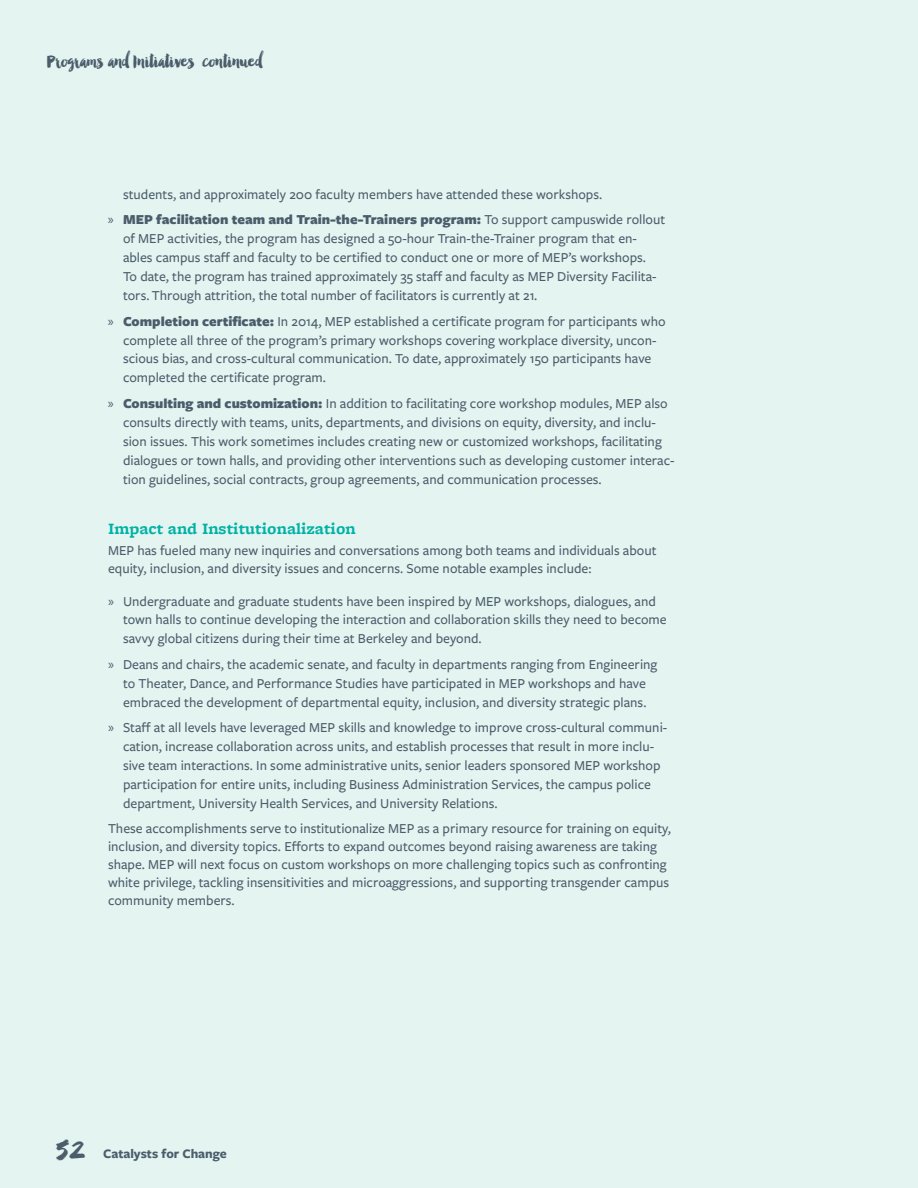
<style>
.page{position:relative;width:918px;height:1188px;background:#e4f4f1}
.page>*{position:absolute;margin:0;border:0;box-sizing:border-box;transform-origin:0 0}
.t1{font:36px "Manhattan Darling";color:#4b5d6b}
.t2{font:21px "Manhattan Darling";color:#4b5d6b}
.t3{font:700 16.5px "Freight Micro Pro";color:#00b2a5}
.t4{font:500 14.25px/18.9px "Freight Sans Pro";color:#4b5d6b}
.t5{font:700 13.5px "Freight Sans Pro";color:#4b5d6b}
.s1{font-family:"Myriad Pro";font-weight:400}
.s2{font-weight:900}
</style>
<div class="page">
<h2 class="t2" style="left:47px;top:53px;width:216px">Programs and Initiatives continued</h2>
<p class="t4" style="left:108px;top:181px;width:559px;line-height:25.7px;text-indent:15px">students, and approximately 200 faculty members have attended these workshops.<br><span class="s1">»</span> <span class="s2">MEP facilitation team and Train-the-Trainers program:</span> To support campuswide rollout</p>
<p class="t4" style="left:123px;top:229px;width:535px">of MEP activities, the program has designed a 50-hour Train-the-Trainer program that en&shy;ables campus staff and faculty to be certified to conduct one or more of MEP’s workshops.<br>To date, the program has trained approximately 35 staff and faculty as MEP Diversity Facilita&shy;tors. Through attrition, the total number of facilitators is currently at 21.</p>
<p class="t4" style="left:123px;top:311px;width:544px;text-indent:-15px"><span class="s1">»</span> <span class="s2">Completion certificate:</span> In 2014, MEP established a certificate program for participants who complete all three of the program’s primary workshops covering workplace diversity, uncon&shy;scious bias, and cross-cultural communication. To date, approximately 150 participants have completed the certificate program.</p>
<p class="t4" style="left:123px;top:393px;width:553px;text-indent:-15px"><span class="s1">»</span> <span class="s2">Consulting and customization:</span> In addition to facilitating core workshop modules, MEP also consults directly with teams, units, departments, and divisions on equity, diversity, and inclu&shy;sion issues. This work sometimes includes creating new or customized workshops, facilitating dialogues or town halls, and providing other interventions such as developing customer interac&shy;tion guidelines, social contracts, group agreements, and communication processes.</p>
<p class="t3" style="left:108px;top:517px;width:249px">Impact and Institutionalization</p>
<p class="t4" style="left:108px;top:541px;width:550px;line-height:18px">MEP has fueled many new inquiries and conversations among both teams and individuals about equity, inclusion, and diversity issues and concerns. Some notable examples include:</p>
<p class="t4" style="left:123px;top:591px;width:545px;text-indent:-15px"><span class="s1">»</span> Undergraduate and graduate students have been inspired by MEP workshops, dialogues, and town halls to continue developing the interaction and collaboration skills they need to become savvy global citizens during their time at Berkeley and beyond.</p>
<p class="t4" style="left:108px;top:654px;width:551px;text-align:center"><span class="s1">»</span> Deans and chairs, the academic senate, and faculty in departments ranging from Engineering to Theater, Dance, and Performance Studies have participated in MEP workshops and have embraced the development of departmental equity, inclusion, and diversity strategic plans.</p>
<p class="t4" style="left:123px;top:718px;width:546px;text-indent:-15px"><span class="s1">»</span> Staff at all levels have leveraged MEP skills and knowledge to improve cross-cultural communi&shy;cation, increase collaboration across units, and establish processes that result in more inclu&shy;sive team interactions. In some administrative units, senior leaders sponsored MEP workshop participation for entire units, including Business Administration Services, the campus police department, University Health Services, and University Relations.</p>
<p class="t4" style="left:108px;top:819px;width:565px;line-height:18px">These accomplishments serve to institutionalize MEP as a primary resource for training on equity, inclusion, and diversity topics. Efforts to expand outcomes beyond raising awareness are taking shape. MEP will next focus on custom workshops on more challenging topics such as confronting white privilege, tackling insensitivities and microaggressions, and supporting transgender campus community members.</p>
<h1 class="t1" style="left:56px;top:1136px;width:30px">52</h1>
<p class="t5" style="left:103px;top:1145px;width:125px">Catalysts for Change</p>
</div>
